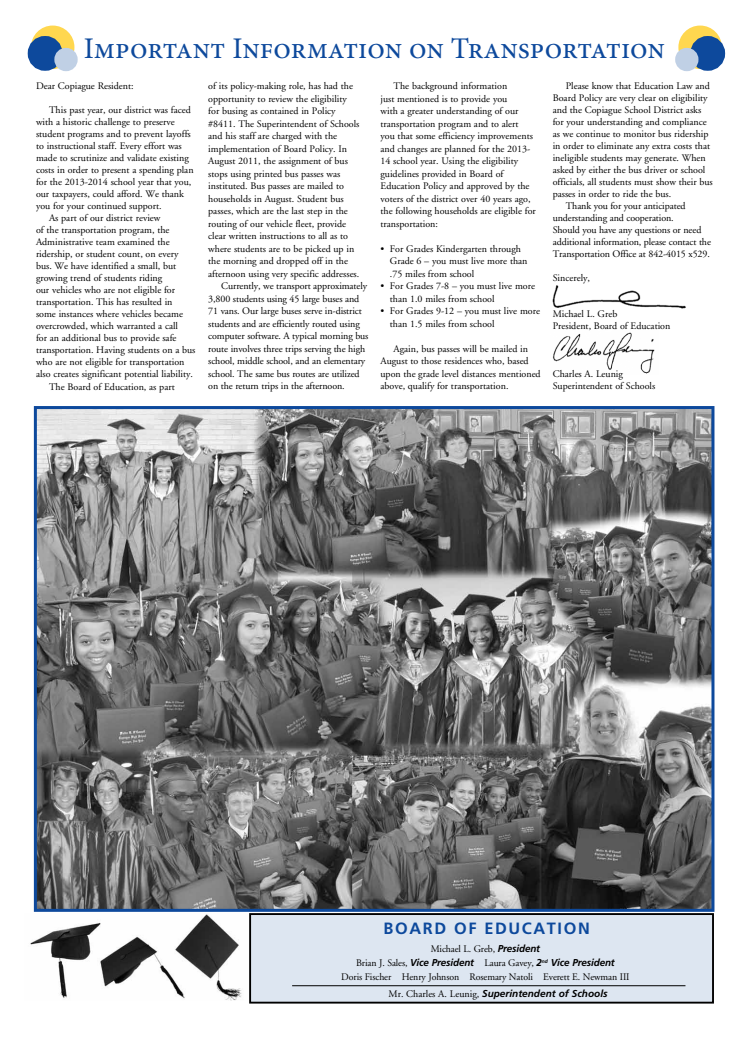
<style>
.page{position:relative;width:749px;height:1037px;background:#fff}
.page>*{position:absolute;margin:0;border:0;box-sizing:border-box;transform-origin:0 0}
.t1{font:30px "Minion Pro";color:#0d499c}
.t2{font:700 16.3px "Frutiger";letter-spacing:.1em;color:#0d499c}
.t3{font:10px/12.5px "Adobe Garamond";color:#000}
.t4{font:italic 700 10px "Frutiger";letter-spacing:-.01em;color:#000}
.s1{font-family:"Frutiger";font-weight:700;font-style:italic}
.s2{font-family:"Adobe Garamond";font-weight:400;font-style:normal}
</style>
<div class="page">
<img style="left:552px;top:332px;width:103px;height:42px">
<img style="left:552px;top:285px;width:134px;height:24px">
<img style="left:30px;top:914px;width:212px;height:87px">
<img style="left:38px;top:410px;width:672px;height:498px">
<div style="left:34px;top:406px;width:680px;height:506px;border:3px solid #0d499c"></div>
<div style="left:250px;top:914px;width:463px;height:88px;background:#dde6f1"></div>
<div style="left:249px;top:913px;width:465px;height:90px;border:2px solid #000"></div>
<hr style="left:292px;top:985px;width:393px;height:1px;background:#000">
<div style="left:31px;top:26px;width:43px;height:43px;border:22px solid #ffd74f;border-radius:50%"></div>
<div style="left:678px;top:26px;width:44px;height:43px;border:22px solid #ffd74f;border-radius:50%"></div>
<div style="left:28px;top:36px;width:34px;height:35px;border:17px solid #0d499c;border-radius:50%"></div>
<div style="left:690px;top:36px;width:35px;height:35px;border:17px solid #0d499c;border-radius:50%"></div>
<div style="left:54px;top:48px;width:24px;height:23px;border:12px solid #c0d0e5;border-radius:50%"></div>
<div style="left:675px;top:48px;width:23px;height:23px;border:12px solid #c0d0e5;border-radius:50%"></div>
<h1 class="t1" style="left:84px;top:28px;width:582px">Important Information on Transportation</h1>
<p class="t3" style="left:36px;top:80px;width:99px">Dear Copiague Resident:</p>
<p class="t3" style="left:49px;top:104px;width:143px">This past year, our district was faced</p>
<p class="t3" style="left:36px;top:116px;width:140px">with a historic challenge to preserve</p>
<p class="t3" style="left:36px;top:128px;width:156px">student programs and to prevent layoffs</p>
<p class="t3" style="left:36px;top:140px;width:147px">to instructional staff. Every effort was</p>
<p class="t3" style="left:36px;top:152px;width:154px">made to scrutinize and validate existing</p>
<p class="t3" style="left:36px;top:164px;width:159px">costs in order to present a spending plan</p>
<p class="t3" style="left:36px;top:176px;width:157px">for the 2013-2014 school year that you,</p>
<p class="t3" style="left:36px;top:188px;width:150px">our taxpayers, could afford. We thank</p>
<p class="t3" style="left:36px;top:200px;width:127px">you for your continued support.</p>
<p class="t3" style="left:49px;top:212px;width:113px">As part of our district review</p>
<p class="t3" style="left:36px;top:224px;width:135px">of the transportation program, the</p>
<p class="t3" style="left:36px;top:236px;width:135px">Administrative team examined the</p>
<p class="t3" style="left:36px;top:248px;width:144px">ridership, or student count, on every</p>
<p class="t3" style="left:36px;top:260px;width:142px">bus. We have identified a small, but</p>
<p class="t3" style="left:36px;top:272px;width:128px">growing trend of students riding</p>
<p class="t3" style="left:36px;top:284px;width:141px">our vehicles who are not eligible for</p>
<p class="t3" style="left:36px;top:296px;width:138px">transportation. This has resulted in</p>
<p class="t3" style="left:36px;top:308px;width:148px">some instances where vehicles became</p>
<p class="t3" style="left:36px;top:320px;width:144px">overcrowded, which warranted a call</p>
<p class="t3" style="left:36px;top:332px;width:142px">for an additional bus to provide safe</p>
<p class="t3" style="left:36px;top:344px;width:161px">transportation. Having students on a bus</p>
<p class="t3" style="left:36px;top:356px;width:150px">who are not eligible for transportation</p>
<p class="t3" style="left:36px;top:368px;width:159px">also creates significant potential liability.</p>
<p class="t3" style="left:49px;top:381px;width:127px">The Board of Education, as part</p>
<p class="t3" style="left:208px;top:80px;width:146px">of its policy-making role, has had the</p>
<p class="t3" style="left:208px;top:93px;width:140px">opportunity to review the eligibility</p>
<p class="t3" style="left:208px;top:105px;width:129px">for busing as contained in Policy</p>
<p class="t3" style="left:208px;top:118px;width:153px">#8411. The Superintendent of Schools</p>
<p class="t3" style="left:208px;top:130px;width:130px">and his staff are charged with the</p>
<p class="t3" style="left:208px;top:143px;width:140px">implementation of Board Policy. In</p>
<p class="t3" style="left:208px;top:155px;width:141px">August 2011, the assignment of bus</p>
<p class="t3" style="left:208px;top:168px;width:134px">stops using printed bus passes was</p>
<p class="t3" style="left:208px;top:180px;width:137px">instituted. Bus passes are mailed to</p>
<p class="t3" style="left:208px;top:193px;width:137px">households in August. Student bus</p>
<p class="t3" style="left:208px;top:205px;width:141px">passes, which are the last step in the</p>
<p class="t3" style="left:208px;top:218px;width:139px">routing of our vehicle fleet, provide</p>
<p class="t3" style="left:208px;top:230px;width:141px">clear written instructions to all as to</p>
<p class="t3" style="left:208px;top:243px;width:147px">where students are to be picked up in</p>
<p class="t3" style="left:208px;top:255px;width:141px">the morning and dropped off in the</p>
<p class="t3" style="left:208px;top:268px;width:153px">afternoon using very specific addresses.</p>
<p class="t3" style="left:221px;top:280px;width:147px">Currently, we transport approximately</p>
<p class="t3" style="left:208px;top:293px;width:153px">3,800 students using 45 large buses and</p>
<p class="t3" style="left:208px;top:305px;width:155px">71 vans. Our large buses serve in-district</p>
<p class="t3" style="left:208px;top:318px;width:153px">students and are efficiently routed using</p>
<p class="t3" style="left:208px;top:330px;width:162px">computer software. A typical morning bus</p>
<p class="t3" style="left:208px;top:343px;width:158px">route involves three trips serving the high</p>
<p class="t3" style="left:208px;top:355px;width:158px">school, middle school, and an elementary</p>
<p class="t3" style="left:208px;top:368px;width:153px">school. The same bus routes are utilized</p>
<p class="t3" style="left:208px;top:380px;width:138px">on the return trips in the afternoon.</p>
<p class="t3" style="left:380px;top:80px;width:157px;text-indent:13px">The background information<br>just mentioned is to provide you<br>with a greater understanding of our transportation program and to alert<br>you that some efficiency improvements and changes are planned for the 2013- 14 school year. Using the eligibility guidelines provided in Board of Education Policy and approved by the voters of the district over 40 years ago, the following households are eligible for transportation:</p>
<p class="t3" style="left:390px;top:243px;width:139px;text-indent:-9px">• For Grades Kindergarten through<br>Grade 6 – you must live more than .75 miles from school</p>
<p class="t3" style="left:390px;top:280px;width:147px;text-indent:-9px">• For Grades 7-8 – you must live more than 1.0 miles from school</p>
<p class="t3" style="left:390px;top:305px;width:152px;text-indent:-9px">• For Grades 9-12 – you must live more than 1.5 miles from school</p>
<p class="t3" style="left:380px;top:343px;width:162px;text-indent:13px">Again, bus passes will be mailed in August to those residences who, based upon the grade level distances mentioned above, qualify for transportation.</p>
<p class="t3" style="left:566px;top:80px;width:146px">Please know that Education Law and</p>
<p class="t3" style="left:553px;top:92px;width:156px">Board Policy are very clear on eligibility</p>
<p class="t3" style="left:553px;top:104px;width:150px">and the Copiague School District asks</p>
<p class="t3" style="left:553px;top:116px;width:155px">for your understanding and compliance</p>
<p class="t3" style="left:553px;top:128px;width:157px">as we continue to monitor bus ridership</p>
<p class="t3" style="left:553px;top:140px;width:159px">in order to eliminate any extra costs that</p>
<p class="t3" style="left:553px;top:152px;width:155px">ineligible students may generate. When</p>
<p class="t3" style="left:553px;top:164px;width:154px">asked by either the bus driver or school</p>
<p class="t3" style="left:553px;top:176px;width:162px">officials, all students must show their bus</p>
<p class="t3" style="left:553px;top:188px;width:120px">passes in order to ride the bus.</p>
<p class="t3" style="left:566px;top:200px;width:121px">Thank you for your anticipated</p>
<p class="t3" style="left:553px;top:212px;width:123px">understanding and cooperation.</p>
<p class="t3" style="left:553px;top:224px;width:150px">Should you have any questions or need</p>
<p class="t3" style="left:553px;top:236px;width:160px">additional information, please contact the</p>
<p class="t3" style="left:553px;top:248px;width:159px">Transportation Office at 842-4015 x529.</p>
<p class="t3" style="left:553px;top:272px;width:39px">Sincerely,</p>
<p class="t3" style="left:553px;top:308px;width:119px;line-height:12px">Michael L. Greb<br>President, Board of Education</p>
<p class="t3" style="left:553px;top:368px;width:104px;line-height:12px">Charles A. Leunig<br>Superintendent of Schools</p>
<h2 class="t2" style="left:384px;top:919px;width:208px">BOARD OF EDUCATION</h2>
<p class="t3" style="left:431px;top:943px;width:111px">Michael L. Greb, <span class="s1">President</span></p>
<p class="t4" style="left:356px;top:956px;width:260px"><span class="s2">Brian J. Sales,</span> Vice President <span class="s2">Laura Gavey,</span> 2<sup>nd</sup> Vice President</p>
<p class="t3" style="left:341px;top:970px;width:290px">Doris Fischer Henry Johnson Rosemary Natoli Everett E. Newman III</p>
<p class="t4" style="left:388px;top:987px;width:220px"><span class="s2">Mr. Charles A. Leunig,</span> Superintendent of Schools</p>
</div>
